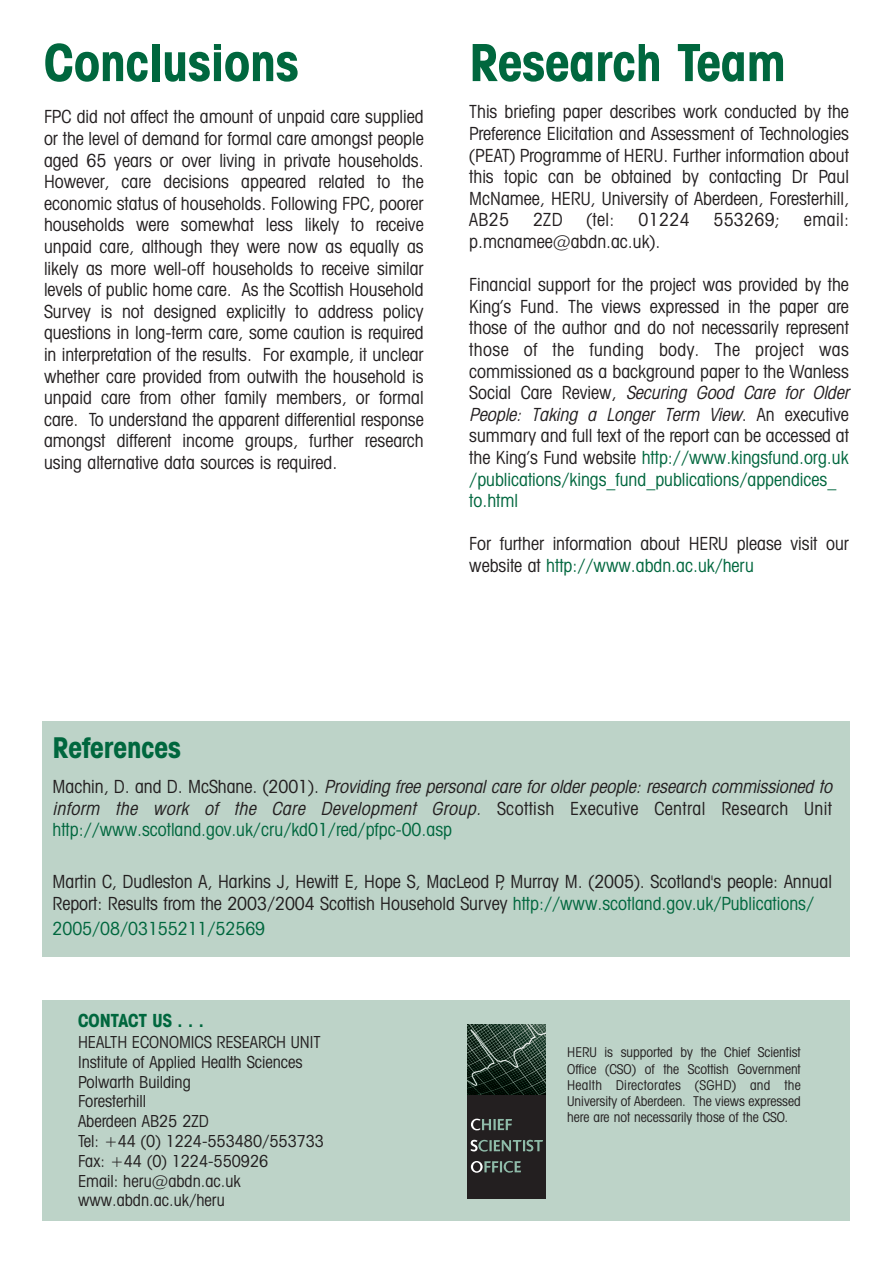
<style>
.page{position:relative;width:893px;height:1263px;background:#fff}
.page>*{position:absolute;margin:0;border:0;box-sizing:border-box;transform-origin:0 0}
.t1{font:700 condensed 51px "Avant Garde IT Cby BT";color:#00673e}
.t2{font:700 condensed 28.5px "Avant Garde IT Cby BT";color:#00673e}
.t3{font:condensed 18px/21.6px "Avant Garde IT Cby BT";color:#231f20}
.t4{font:italic condensed 18px/21.6px "Avant Garde IT Cby BT";letter-spacing:.01em;color:#231f20}
.t5{font:condensed 18px "Avant Garde IT Cby BT";color:#00673e}
.t6{font:700 condensed 18px "Avant Garde IT Cby BT";color:#00673e}
.t7{font:condensed 16.5px/19.8px "Avant Garde IT Cby BT";color:#231f20}
.t8{font:condensed 13.5px/16.2px "Avant Garde IT Cby BT";color:#231f20;text-align:justify}
.s1{font-style:italic}
.s2{color:#00673e}
.s3{font-style:normal}
.s4{font-style:normal;color:#00673e}
</style>
<div class="page">
<div style="left:43px;top:1000px;width:807px;height:220px;background:#bdd3c8"></div>
<div style="left:468px;top:1095px;width:78px;height:104px;background:#231f20"></div>
<svg style="left:471px;top:1140px;width:72px;height:11px"></svg>
<svg style="left:471px;top:1119px;width:41px;height:11px"></svg>
<svg style="left:471px;top:1161px;width:50px;height:12px"></svg>
<img style="left:468px;top:1024px;width:78px;height:71px">
<div style="left:43px;top:722px;width:807px;height:235px;background:#bdd3c8"></div>
<h1 class="t1" style="left:44px;top:44px;width:256px">Conclusions</h1>
<p class="t3" style="left:44px;top:108px;width:381px;text-align:justify">FPC did not affect the amount of unpaid care supplied or the level of demand for formal care amongst people aged 65 years or over living in private households.<br>However, care decisions appeared related to the economic status of households. Following FPC, poorer households were somewhat less likely to receive unpaid care, although they were now as equally as likely as more well-off households to receive similar levels of public home care. As the Scottish Household Survey is not designed explicitly to address policy questions in long-term care, some caution is required in interpretation of the results. For example, it unclear whether care provided from outwith the household is unpaid care from other family members, or formal care. To understand the apparent differential response amongst different income groups, further research using alternative data sources is required.</p>
<h1 class="t1" style="left:469px;top:44px;width:318px">Research Team</h1>
<p class="t3" style="left:469px;top:103px;width:381px;text-align:justify">This briefing paper describes work conducted by the Preference Elicitation and Assessment of Technologies (PEAT) Programme of HERU. Further information about this topic can be obtained by contacting Dr Paul McNamee, HERU, University of Aberdeen, Foresterhill, AB25</p>
<p class="t3" style="left:533px;top:211px;width:31px">2ZD</p>
<p class="t3" style="left:586px;top:211px;width:30px">(tel:</p>
<p class="t3" style="left:638px;top:211px;width:53px">01224</p>
<p class="t3" style="left:713px;top:211px;width:68px">553269;</p>
<p class="t3" style="left:804px;top:211px;width:46px">email:</p>
<p class="t3" style="left:469px;top:232px;width:193px">p.mcnamee@abdn.ac.uk).</p>
<p class="t3" style="left:469px;top:276px;width:385px">Financial support for the project was provided by the King’s Fund. The views expressed in the paper are those of the author and do not necessarily represent those of the funding body. The project was commissioned as a background paper to the Wanless Social Care Review, <span class="s1">Securing Good Care for Older People: Taking a Longer Term View</span>. A n e x e c u t i v e summary and full text of the report can be accessed at the King’s Fund website <span class="s2">http://www.kingsfund.org.uk /publications/kings_fund_publications/appendices_ to.html</span></p>
<p class="t3" style="left:469px;top:535px;width:381px">For further information about HERU please visit our website at <span class="s2">http://www.abdn.ac.uk/heru</span></p>
<h2 class="t2" style="left:53px;top:737px;width:130px">References</h2>
<p class="t4" style="left:53px;top:777px;width:784px"><span class="s3">M a c h i n , D . a n d D . M c S h a n e . ( 2 0 0 1 ) .</span> Providing free personal care for older people: research commissioned to inform the work of the Care Development Group. <span class="s3">Scottish Executive Central Research Unit </span><span class="s4">http://www.scotland.gov.uk/cru/kd01/red/pfpc-00.asp</span></p>
<p class="t3" style="left:53px;top:872px;width:781px">Martin C, Dudleston A, Harkins J, Hewitt E, Hope S, MacLeod P, Murray M. (2005). Scotland's people: Annual<br>Report: Results from the 2003/2004 Scottish Household Survey <span class="s2">http://www.scotland.gov.uk/Publications/</span></p>
<p class="t5" style="left:53px;top:922px;width:214px">2005/08/03155211/52569</p>
<p class="t6" style="left:78px;top:1014px;width:127px">CONTACT US . . .</p>
<p class="t7" style="left:78px;top:1034px;width:248px">HEALTH ECONOMICS RESEARCH UNIT<br>Institute of Applied Health Sciences<br>Polwarth Building<br>Foresterhill<br>Aberdeen AB25 2ZD<br>Tel: +44 (0) 1224-553480/553733<br>Fax: +44 (0) 1224-550926<br>Email: heru@abdn.ac.uk www.abdn.ac.uk/heru</p>
<p class="t8" style="left:567px;top:1046px;width:235px">HERU is supported by the Chief Scientist Office (CSO) of the Scottish Government Health Directorates (SGHD) and the University of Aberdeen. The views expressed here are not necessarily those of the CSO.</p>
</div>
